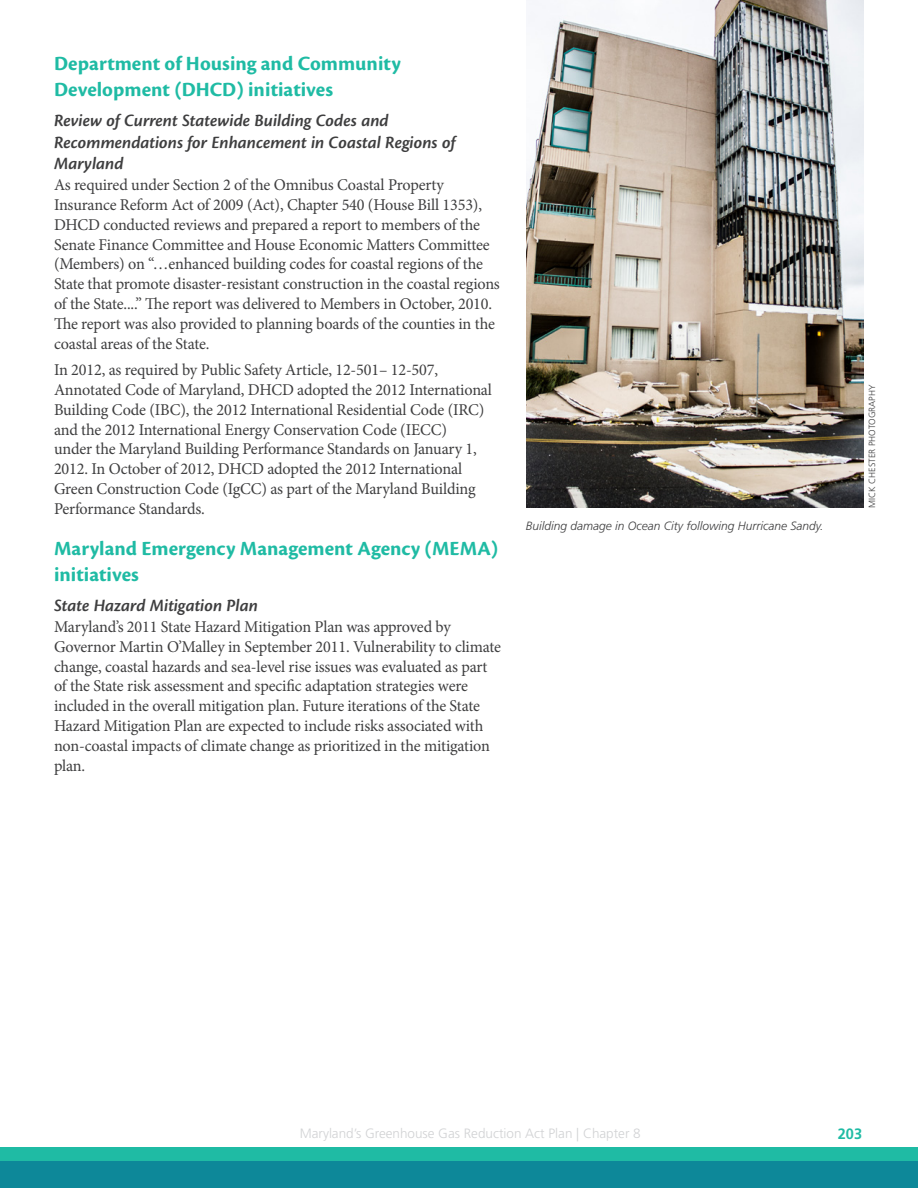
<style>
.page{position:relative;width:918px;height:1188px;background:#fff}
.page>*{position:absolute;margin:0;border:0;box-sizing:border-box;transform-origin:0 0}
.Heading_2{font:700 21px/25.2px "Cronos Pro";letter-spacing:.005em;color:#1fbba4}
.Heading_4{font:italic 600 18px/21.6px "Cronos Pro";color:#3e3e3f}
.t1{font:16.5px/19.8px "Minion Pro";letter-spacing:-.01em;color:#3e3e3f}
.t2{font:700 15px "Frutiger LT Std";color:#1fbba4}
.t3{font:300 13.5px "Frutiger LT Std";color:#d1d2d4}
.Photo_legend{font:italic 300 12px "Frutiger LT Std";color:#3e3e3f}
.Photo_credit{font:300 9px "Frutiger";color:#3e3e3f}
</style>
<div class="page">
<div style="left:0;top:1148px;width:918px;height:40px;background:#0d8899"></div>
<div style="left:0;top:1148px;width:918px;height:13px;background:#1fbba4"></div>
<img style="left:526px;top:0;width:338px;height:508px">
<p class="Heading_2" style="left:54px;top:52px;width:348px">Department of Housing and Community<br>Development (DHCD) initiatives</p>
<p class="Heading_4" style="left:54px;top:110px;width:403px">Review of Current Statewide Building Codes and<br>Recommendations for Enhancement in Coastal Regions of<br>Maryland</p>
<p class="t1" style="left:54px;top:175px;width:447px">As required under Section 2 of the Omnibus Coastal Property Insurance Reform Act of 2009 (Act), Chapter 540 (House Bill 1353), DHCD conducted reviews and prepared a report to members of the Senate Finance Committee and House Economic Matters Committee (Members) on “…enhanced building codes for coastal regions of the State that promote disaster-resistant construction in the coastal regions of the State....” The report was delivered to Members in October, 2010.<br>The report was also provided to planning boards of the counties in the coastal areas of the State.</p>
<p class="t1" style="left:54px;top:360px;width:440px">In 2012, as required by Public Safety Article, 12-501– 12-507, Annotated Code of Maryland, DHCD adopted the 2012 International Building Code (IBC), the 2012 International Residential Code (IRC) and the 2012 International Energy Conservation Code (IECC)<br>under the Maryland Building Performance Standards on January 1, 2012. In October of 2012, DHCD adopted the 2012 International Green Construction Code (IgCC) as part of the Maryland Building Performance Standards.</p>
<p class="Heading_2" style="left:54px;top:537px;width:446px">Maryland Emergency Management Agency (MEMA) initiatives</p>
<p class="Heading_4" style="left:54px;top:595px;width:205px">State Hazard Mitigation Plan</p>
<p class="t1" style="left:54px;top:617px;width:448px">Maryland’s 2011 State Hazard Mitigation Plan was approved by Governor Martin O’Malley in September 2011. Vulnerability to climate change, coastal hazards and sea-level rise issues was evaluated as part of the State risk assessment and specific adaptation strategies were included in the overall mitigation plan. Future iterations of the State Hazard Mitigation Plan are expected to include risks associated with non-coastal impacts of climate change as prioritized in the mitigation plan.</p>
<p class="Photo_legend" style="left:526px;top:519px;width:299px">Building damage in Ocean City following Hurricane Sandy.</p>
<p class="Photo_credit" style="left:867px;top:508px;width:125px;rotate:-90deg">MICK CHESTER PHOTOGRAPHY</p>
<p class="t3" style="left:300px;top:1126px;width:343px">Maryland’s Greenhouse Gas Reduction Act Plan | Chapter 8</p>
<p class="t2" style="left:838px;top:1125px;width:26px">203</p>
</div>
